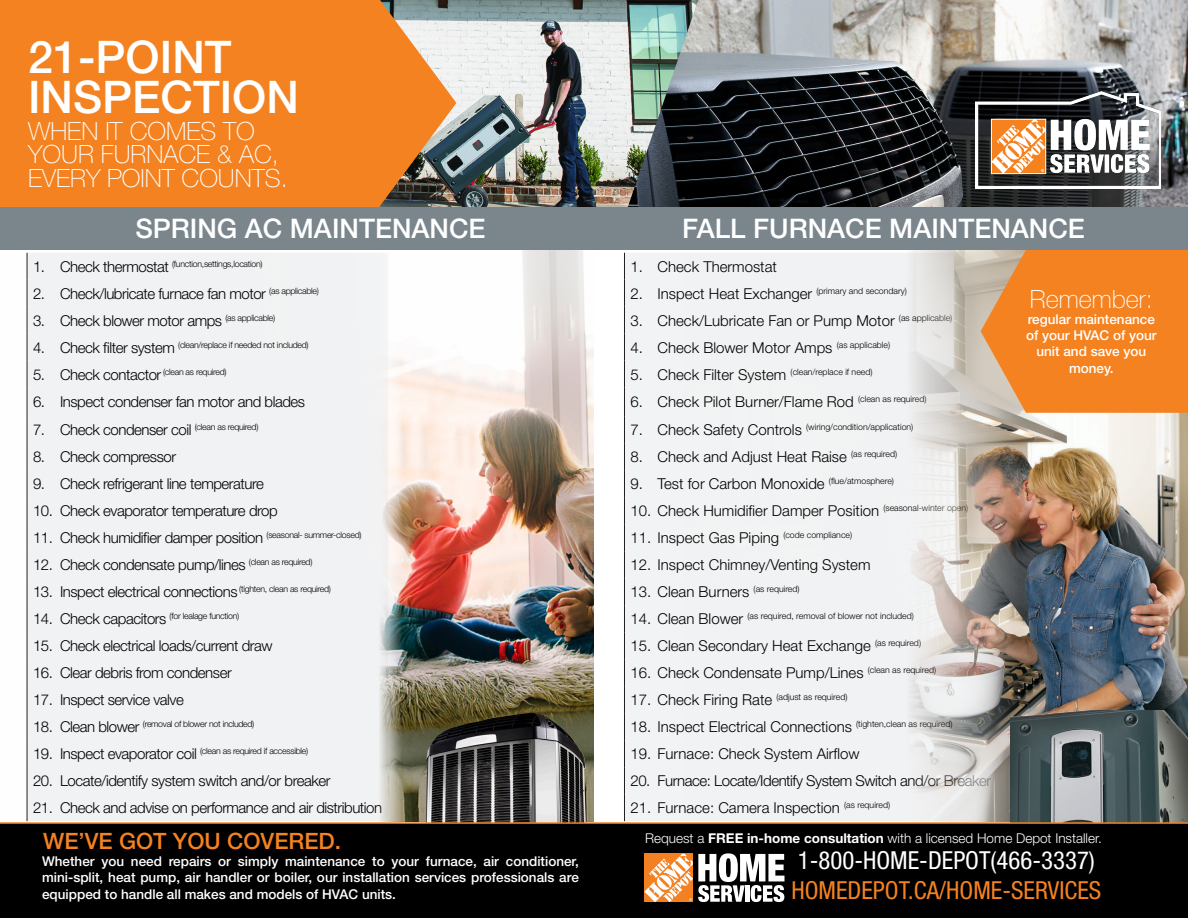
<style>
.page{position:relative;width:1188px;height:918px;background:#fff}
.page>*{position:absolute;margin:0;border:0;box-sizing:border-box;transform-origin:0 0}
.t1{font:500 45px/40.5px "Helvetica Neue LT Pro";color:#fff}
.t2{font:500 27px "Helvetica Neue LT Pro";color:#fff}
.t3{font:100 25.2px/23.4px "Helvetica Neue LT Pro";color:#fff}
.t4{font:condensed 24.9px "Helvetica Neue LT Std";color:#fff}
.t5{font:condensed 24.9px "Helvetica Neue LT Std";color:#f58220}
.t6{font:500 22.5px "Helvetica Neue LT Std";color:#f58220}
.t7{font:300 15px "Helvetica Neue LT Pro";color:#000}
.t8{font:300 15px "Helvetica Neue LT Pro";letter-spacing:-.03em;color:#000}
.t9{font:500 13.5px/16.2px "Helvetica Neue LT Pro";color:#fff;text-align:center}
.t10{font:300 13.5px "Helvetica Neue LT Std";color:#fff}
.t11{font:300 8.7px "Helvetica Neue LT Pro";letter-spacing:-.03em;color:#000}
.t12{font:300 8.7px "Helvetica Neue LT Pro";color:#000}
.s1{font-size:15px}
.s2{font-family:"Helvetica Neue LT Pro";font-weight:700}
</style>
<div class="page">
<img style="left:698px;top:0;width:490px;height:208px">
<img style="left:456px;top:0;width:242px;height:208px">
<div style="left:0;top:0;width:378px;height:211px;background:#f58220"></div>
<svg style="left:377px;top:0;width:79px;height:208px;background:#c38b58"></svg>
<div style="left:625px;top:253px;width:58px;height:568px;background:#f2f3f4"></div>
<svg style="left:624px;top:253px;width:1px;height:568px"></svg>
<img style="left:683px;top:250px;width:505px;height:572px">
<img style="left:1011px;top:710px;width:177px;height:112px">
<svg style="left:981px;top:250px;width:207px;height:163px;background:#f08830"></svg>
<div style="left:0;top:245px;width:594px;height:577px;background:linear-gradient(to bottom,#f3f3f4,#f2f3f4)"></div>
<img style="left:96px;top:250px;width:498px;height:572px">
<img style="left:424px;top:713px;width:165px;height:109px">
<div style="left:0;top:822px;width:1188px;height:96px;background:#000"></div>
<svg style="left:645px;top:853px;width:140px;height:49px"></svg>
<div style="left:0;top:208px;width:1188px;height:42px;background:#7a858c"></div>
<img style="left:975px;top:92px;width:186px;height:97px">
<p class="t1" style="left:28px;top:36px;width:272px">21-POINT<br>INSPECTION</p>
<p class="t3" style="left:28px;top:119px;width:261px">WHEN IT COMES TO<br>YOUR FURNACE &amp; AC,<br>EVERY POINT COUNTS.</p>
<p class="t2" style="left:135px;top:213px;width:352px">SPRING AC MAINTENANCE</p>
<p class="t2" style="left:682px;top:213px;width:404px">FALL FURNACE MAINTENANCE</p>
<p class="t11" style="left:33px;top:258px;width:231px"><span class="s1">1. Check thermostat</span> (function,settings,location)</p>
<p class="t8" style="left:33px;top:284px;width:287px">2. Check/lubricate furnace fan motor <sup>(as</sup> <sup>applicable)</sup></p>
<p class="t8" style="left:33px;top:311px;width:244px">3. Check blower motor amps <sup>(as</sup> <sup>applicable)</sup></p>
<p class="t11" style="left:33px;top:339px;width:277px"><span class="s1">4. Check filter system</span> (clean/replace if needed not included)</p>
<p class="t11" style="left:33px;top:366px;width:195px"><span class="s1">5. Check contactor</span> (clean as required)</p>
<p class="t8" style="left:33px;top:393px;width:274px">6. Inspect condenser fan motor and blades</p>
<p class="t8" style="left:33px;top:421px;width:227px">7. Check condenser coil <sup>(clean</sup> <sup>as</sup> <sup>required)</sup></p>
<p class="t8" style="left:33px;top:448px;width:145px">8. Check compressor</p>
<p class="t8" style="left:33px;top:475px;width:232px">9. Check refrigerant line temperature</p>
<p class="t8" style="left:33px;top:502px;width:246px">10. Check evaporator temperature drop</p>
<p class="t8" style="left:33px;top:529px;width:330px">11. Check humidifier damper position <sup>(seasonal-</sup> <sup>summer-closed)</sup></p>
<p class="t8" style="left:33px;top:556px;width:281px">12. Check condensate pump/lines <sup>(clean</sup> <sup>as</sup> <sup>required)</sup></p>
<p class="t8" style="left:33px;top:583px;width:300px">13. Inspect electrical connections <sup>(tighten,</sup> <sup>clean</sup> <sup>as</sup> <sup>required)</sup></p>
<p class="t11" style="left:33px;top:611px;width:208px"><span class="s1">14. Check capacitors</span> (for lealage function)</p>
<p class="t8" style="left:33px;top:637px;width:241px">15. Check electrical loads/current draw</p>
<p class="t8" style="left:33px;top:664px;width:200px">16. Clear debris from condenser</p>
<p class="t8" style="left:33px;top:691px;width:152px">17. Inspect service valve</p>
<p class="t11" style="left:33px;top:719px;width:223px"><span class="s1">18. Clean blower</span> (removal of blower not included)</p>
<p class="t11" style="left:33px;top:746px;width:277px"><span class="s1">19. Inspect evaporator coil</span> (clean as required if accessible)</p>
<p class="t8" style="left:33px;top:772px;width:299px">20. Locate/identify system switch and/or breaker</p>
<p class="t8" style="left:33px;top:799px;width:351px">21. Check and advise on performance and air distribution</p>
<p class="t7" style="left:630px;top:257px;width:148px">1. Check Thermostat</p>
<p class="t7" style="left:630px;top:284px;width:278px">2. Inspect Heat Exchanger <sup>(primary</sup> <sup>and</sup> <sup>secondary)</sup></p>
<p class="t7" style="left:630px;top:311px;width:323px">3. Check/Lubricate Fan or Pump Motor <sup>(as</sup> <sup>applicable)</sup></p>
<p class="t7" style="left:630px;top:338px;width:261px">4. Check Blower Motor Amps <sup>(as</sup> <sup>applicable)</sup></p>
<p class="t12" style="left:630px;top:366px;width:244px"><span class="s1">5. Check Filter System</span> (clean/replace if need)</p>
<p class="t7" style="left:630px;top:393px;width:297px">6. Check Pilot Burner/Flame Rod <sup>(clean</sup> <sup>as</sup> <sup>required)</sup></p>
<p class="t12" style="left:630px;top:422px;width:284px"><span class="s1">7. Check Safety Controls</span> (wiring/condition/application)</p>
<p class="t7" style="left:630px;top:448px;width:268px">8. Check and Adjust Heat Raise <sup>(as</sup> <sup>required)</sup></p>
<p class="t7" style="left:630px;top:475px;width:265px">9. Test for Carbon Monoxide <sup>(flue/atmosphere)</sup></p>
<p class="t7" style="left:630px;top:502px;width:339px">10. Check Humidifier Damper Position <sup>(seasonal-winter</sup> <sup>open)</sup></p>
<p class="t7" style="left:630px;top:529px;width:223px">11. Inspect Gas Piping <sup>(code</sup> <sup>compliance)</sup></p>
<p class="t7" style="left:630px;top:556px;width:242px">12. Inspect Chimney/Venting System</p>
<p class="t7" style="left:630px;top:583px;width:171px">13. Clean Burners <sup>(as</sup> <sup>required)</sup></p>
<p class="t12" style="left:630px;top:611px;width:285px"><span class="s1">14. Clean Blower</span> (as required, removal of blower not included)</p>
<p class="t7" style="left:630px;top:637px;width:292px">15. Clean Secondary Heat Exchange <sup>(as</sup> <sup>required)</sup></p>
<p class="t7" style="left:630px;top:664px;width:307px">16. Check Condensate Pump/Lines <sup>(clean</sup> <sup>as</sup> <sup>required)</sup></p>
<p class="t7" style="left:630px;top:691px;width:219px">17. Check Firing Rate <sup>(adjust</sup> <sup>as</sup> <sup>required)</sup></p>
<p class="t7" style="left:630px;top:718px;width:324px">18. Inspect Electrical Connections <sup>(tighten,clean</sup> <sup>as</sup> <sup>required)</sup></p>
<p class="t7" style="left:630px;top:745px;width:231px">19. Furnace: Check System Airflow</p>
<p class="t8" style="left:630px;top:772px;width:362px">20. Furnace: Locate/Identify System Switch and/or Breaker</p>
<p class="t7" style="left:630px;top:799px;width:261px">21. Furnace: Camera Inspection <sup>(as</sup> <sup>required)</sup></p>
<p class="t3" style="left:1030px;top:287px;width:124px">Remember:</p>
<p class="t9" style="left:1026px;top:311px;width:132px">regular maintenance of your HVAC of your unit and save you money.</p>
<p class="t6" style="left:43px;top:828px;width:300px">WE’VE GOT YOU COVERED.</p>
<p class="t10" style="left:645px;top:830px;width:458px">Request a <span class="s2">FREE in-home consultation</span> with a licensed Home Depot Installer.</p>
<p class="t9" style="left:42px;top:853px;width:538px;text-align:justify">Whether you need repairs or simply maintenance to your furnace, air conditioner, mini-split, heat pump, air handler or boiler, our installation services professionals are equipped to handle all makes and models of HVAC units.</p>
<p class="t4" style="left:798px;top:846px;width:299px">1-800-HOME-DEPOT(466-3337)</p>
<p class="t5" style="left:791px;top:876px;width:311px">HOMEDEPOT.CA/HOME-SERVICES</p>
</div>
